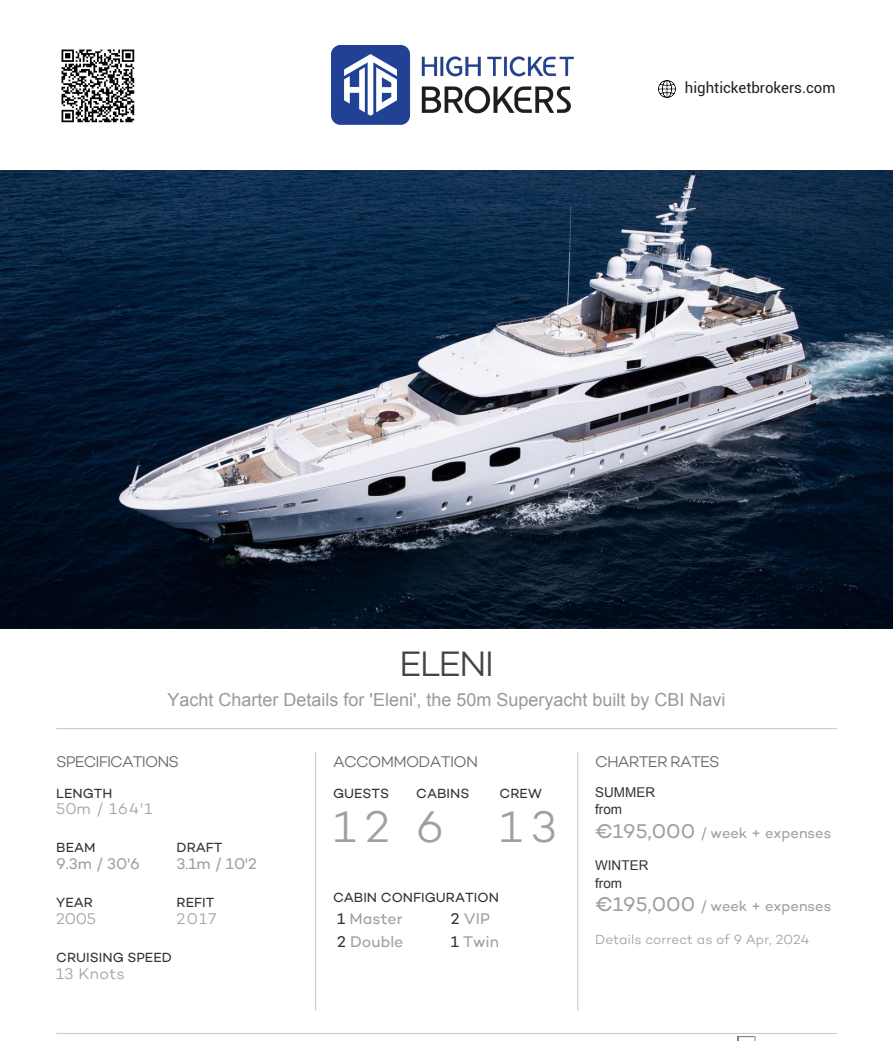
<style>
.page{position:relative;width:893px;height:1041px;background:#fff}
.page>*{position:absolute;margin:0;border:0;box-sizing:border-box;transform-origin:0 0}
.t1{font:300 45px "Campton";color:#a0a0a0}
.t2{font:300 36px "Campton";letter-spacing:-.055em;color:#454545}
.t3{font:18px "Arial";color:#999}
.t4{font:15.75px "Campton";color:#a0a0a0}
.t5{font:300 15.75px "Campton";letter-spacing:-.05em;color:#666}
.t6{font:300 15.75px "Campton";letter-spacing:.02em;color:#a0a0a0}
.t7{font:15px "Roboto";color:#231f20}
.t8{font:14.7px "Campton";color:#a0a0a0}
.t9{font:13.5px "Campton";color:#333}
.t10{font:300 13.5px "Campton";letter-spacing:.005em;color:#a0a0a0}
.t11{font:13.5px/17.1px "Arial";color:#333}
.s1{color:#333}
.s2{font-size:20.25px}
</style>
<div class="page">
<img style="left:0;top:170px;width:893px;height:459px">
<svg style="left:56px;top:728px;width:781px;height:1px"></svg>
<svg style="left:315px;top:752px;width:1px;height:258px"></svg>
<svg style="left:577px;top:752px;width:1px;height:258px"></svg>
<svg style="left:56px;top:1033px;width:781px;height:8px"></svg>
<img style="left:331px;top:45px;width:242px;height:79px">
<img style="left:659px;top:80px;width:17px;height:18px">
<img style="left:61px;top:49px;width:74px;height:74px">
<p class="t7" style="left:685px;top:78px;width:152px">highticketbrokers.com</p>
<h2 class="t2" style="left:399px;top:641px;width:97px">ELENI</h2>
<h3 class="t3" style="left:168px;top:688px;width:559px">Yacht Charter Details for 'Eleni', the 50m Superyacht built by CBI Navi</h3>
<p class="t5" style="left:56px;top:751px;width:124px">SPECIFICATIONS</p>
<p class="t9" style="left:56px;top:784px;width:58px">LENGTH</p>
<p class="t6" style="left:56px;top:799px;width:98px">50m / 164'1</p>
<p class="t9" style="left:56px;top:839px;width:41px">BEAM</p>
<p class="t9" style="left:177px;top:839px;width:47px">DRAFT</p>
<p class="t4" style="left:56px;top:854px;width:85px">9.3m / 30'6</p>
<p class="t4" style="left:177px;top:854px;width:82px">3.1m / 10'2</p>
<p class="t9" style="left:56px;top:894px;width:38px">YEAR</p>
<p class="t9" style="left:177px;top:894px;width:39px">REFIT</p>
<p class="t6" style="left:56px;top:909px;width:41px">2005</p>
<p class="t6" style="left:177px;top:909px;width:41px">2017</p>
<p class="t9" style="left:56px;top:949px;width:117px">CRUISING SPEED</p>
<p class="t6" style="left:56px;top:964px;width:70px">13 Knots</p>
<p class="t5" style="left:333px;top:751px;width:147px">ACCOMMODATION</p>
<p class="t9" style="left:333px;top:784px;width:58px">GUESTS</p>
<p class="t9" style="left:416px;top:784px;width:55px">CABINS</p>
<p class="t9" style="left:500px;top:784px;width:44px">CREW</p>
<h1 class="t1" style="left:333px;top:799px;width:225px">12 6 13</h1>
<p class="t9" style="left:333px;top:889px;width:167px">CABIN CONFIGURATION</p>
<p class="t4" style="left:337px;top:909px;width:67px"><span class="s1">1</span> Master</p>
<p class="t4" style="left:451px;top:909px;width:41px"><span class="s1">2</span> VIP</p>
<p class="t4" style="left:337px;top:932px;width:68px"><span class="s1">2</span> Double</p>
<p class="t4" style="left:451px;top:932px;width:50px"><span class="s1">1</span> Twin</p>
<p class="t5" style="left:595px;top:751px;width:126px">CHARTER RATES</p>
<p class="t11" style="left:595px;top:784px;width:61px">SUMMER from</p>
<p class="t8" style="left:595px;top:824px;width:238px"><span class="s2">€195,000</span> / week + expenses</p>
<p class="t11" style="left:595px;top:857px;width:55px">WINTER from</p>
<p class="t8" style="left:595px;top:897px;width:238px"><span class="s2">€195,000</span> / week + expenses</p>
<p class="t10" style="left:595px;top:931px;width:216px">Details correct as of 9 Apr, 2024</p>
</div>
